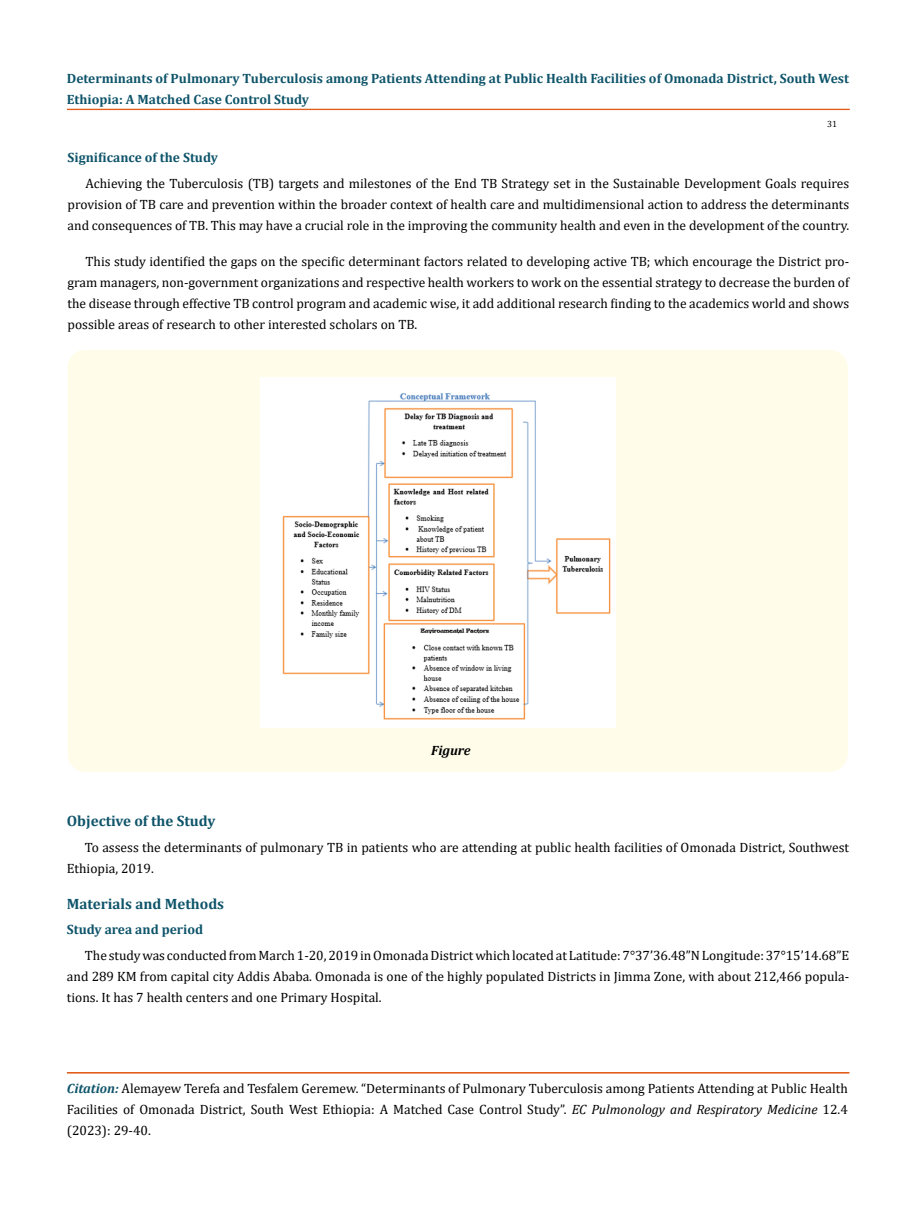
<style>
.page{position:relative;width:917px;height:1206px;background:#fff}
.page>*{position:absolute;margin:0;border:0;box-sizing:border-box;transform-origin:0 0}
.t1{font:700 15px "Cambria";color:#0e546a}
.t2{font:13.5px/21px "Cambria";color:#000;text-align:justify}
.t3{font:700 13.5px/21px "Cambria";color:#0e546a}
.t4{font:italic 700 13.5px "Cambria";color:#000}
.t5{font:9px "Cambria";color:#000}
.s1{font-weight:700;font-style:italic;color:#0e546a}
.s2{font-style:italic}
</style>
<div class="page">
<div style="left:67px;top:109px;width:782px;height:1px;border:1px solid #e05d1a"></div>
<hr style="left:67px;top:1073px;width:782px;height:1px;background:#e05d1a">
<div style="left:67px;top:1072px;width:782px;height:1px;border:1px solid #e05d1a"></div>
<div style="left:68px;top:350px;width:779px;height:422px;background:#fffde9;border-radius:18px"></div>
<img style="left:260px;top:378px;width:356px;height:349px">
<p class="t3" style="left:67px;top:68px;width:783px">Determinants of Pulmonary Tuberculosis among Patients Attending at Public Health Facilities of Omonada District, South West<br>Ethiopia: A Matched Case Control Study</p>
<p class="t5" style="left:827px;top:118px;width:11px">31</p>
<p class="t3" style="left:68px;top:146px;width:152px">Significance of the Study</p>
<p class="t2" style="left:68px;top:172px;width:783px;text-indent:18px">Achieving the Tuberculosis (TB) targets and milestones of the End TB Strategy set in the Sustainable Development Goals requires provision of TB care and prevention within the broader context of health care and multidimensional action to address the determinants and consequences of TB. This may have a crucial role in the improving the community health and even in the development of the country.</p>
<p class="t2" style="left:67px;top:250px;width:783px;text-indent:18px">This study identified the gaps on the specific determinant factors related to developing active TB; which encourage the District pro&shy;gram managers, non-government organizations and respective health workers to work on the essential strategy to decrease the burden of the disease through effective TB control program and academic wise, it add additional research finding to the academics world and shows possible areas of research to other interested scholars on TB.</p>
<p class="t4" style="left:431px;top:741px;width:41px">Figure</p>
<p class="t1" style="left:67px;top:810px;width:150px">Objective of the Study</p>
<p class="t2" style="left:67px;top:837px;width:783px;text-indent:18px">To assess the determinants of pulmonary TB in patients who are attending at public health facilities of Omonada District, Southwest<br>Ethiopia, 2019.</p>
<p class="t1" style="left:67px;top:893px;width:159px">Materials and Methods</p>
<p class="t3" style="left:67px;top:919px;width:138px">Study area and period</p>
<p class="t2" style="left:67px;top:945px;width:783px;text-indent:18px">The study was conducted from March 1-20, 2019 in Omonada District which located at Latitude: 7°37’36.48”N Longitude: 37°15’14.68”E and 289 KM from capital city Addis Ababa. Omonada is one of the highly populated Districts in Jimma Zone, with about 212,466 popula&shy;tions. It has 7 health centers and one Primary Hospital.</p>
<p class="t2" style="left:67px;top:1078px;width:782px"><span class="s1">Citation:</span> Alemayew Terefa and Tesfalem Geremew. “Determinants of Pulmonary Tuberculosis among Patients Attending at Public Health Facilities of Omonada District, South West Ethiopia: A Matched Case Control Study”. <span class="s2">EC Pulmonology and Respiratory Medicine</span> 12.4 (2023): 29-40.</p>
</div>
